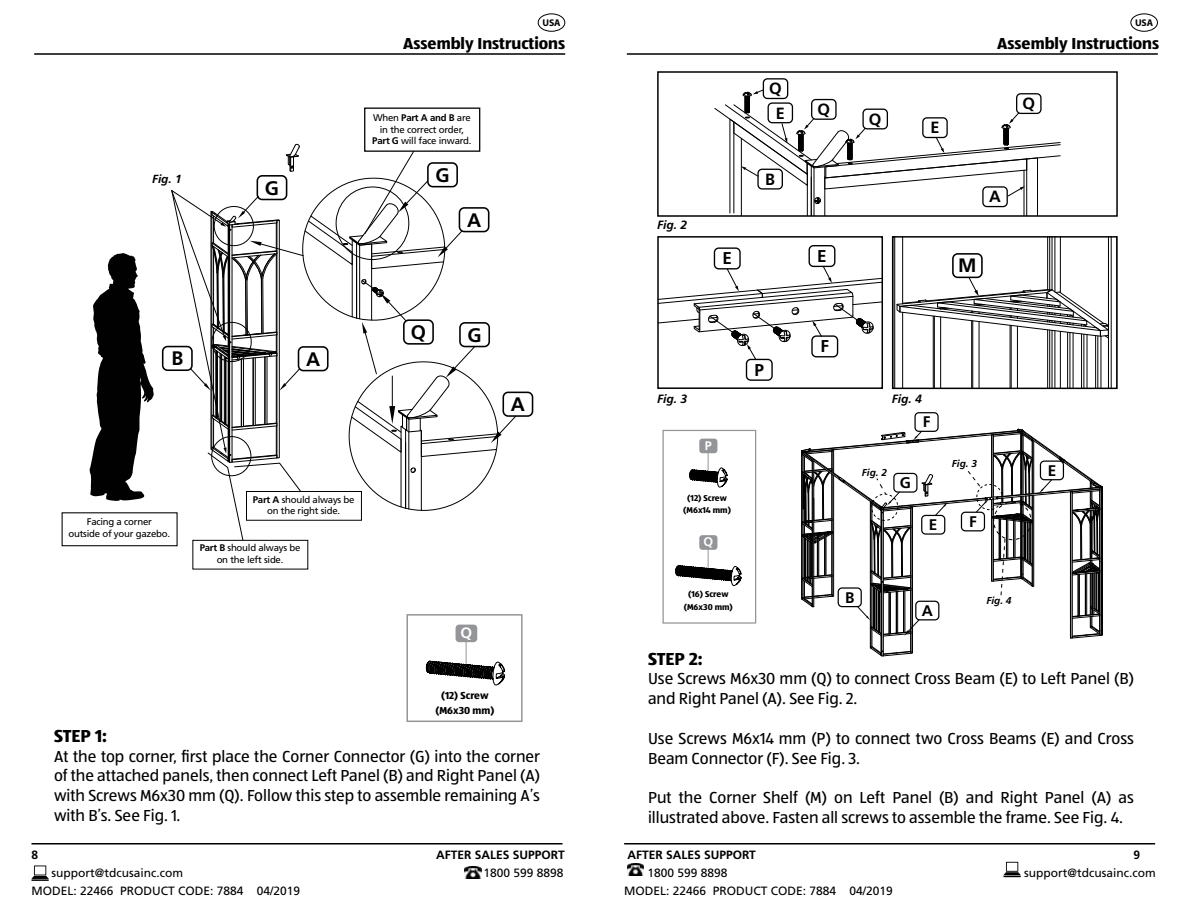
<style>
.page{position:relative;width:1188px;height:918px;background:#fff}
.page>*{position:absolute;margin:0;border:0;box-sizing:border-box;transform-origin:0 0}
.t1{font:700 19.65px "Frutiger";color:#000}
.t2{font:700 19.5px "Frutiger";color:#000}
.t3{font:700 18px "ALDISUEDOT";color:#000}
.t4{font:700 17.1px "Frutiger";color:#000}
.t5{font:16.5px/19.8px "ALDISUEDOT";color:#000}
.t6{font:700 16.5px "ALDISUEDOT";color:#000}
.t7{font:700 16.2px "Frutiger";color:#000}
.t8{font:700 15.45px "Frutiger";color:#000}
.t9{font:700 15px "Frutiger";color:#fff}
.t10{font:700 12.45px "Frutiger";color:#fff}
.t11{font:12px "Frutiger";color:#000}
.t12{font:700 12px "Frutiger";color:#000}
.t13{font:italic 700 12px "Frutiger";color:#000}
.t14{font:italic 700 11.7px "Frutiger";color:#000}
.t15{font:700 10.5px/15px "ALDISUEDOT";color:#000;text-align:center}
.t16{font:italic 700 10.05px "Frutiger";color:#000}
.t17{font:700 9.75px "Myriad Pro";color:#000}
.t18{font:9.6px/11.6px "Frutiger";letter-spacing:-.025em;color:#000;text-align:center}
.t19{font:700 8.7px/12.5px "ALDISUEDOT";color:#000;text-align:center}
.s1{font-weight:700}
</style>
<div class="page">
<hr style="left:34px;top:53px;width:531px;height:2px;background:#000">
<hr style="left:32px;top:843px;width:530px;height:1px;background:#000">
<svg style="left:31px;top:866px;width:18px;height:15px"></svg>
<img style="left:465px;top:866px;width:17px;height:13px">
<hr style="left:627px;top:53px;width:531px;height:2px;background:#000">
<hr style="left:624px;top:843px;width:531px;height:1px;background:#000">
<svg style="left:1003px;top:862px;width:18px;height:15px"></svg>
<img style="left:627px;top:863px;width:17px;height:13px">
<div style="left:538px;top:13px;width:27px;height:19px;border:1px solid #000;border-radius:50%"></div>
<div style="left:1130px;top:13px;width:28px;height:19px;border:1px solid #000;border-radius:50%"></div>
<div style="left:503px;top:392px;width:30px;height:25px;border:2px solid #000;border-radius:5px"></div>
<div style="left:162px;top:346px;width:31px;height:25px;border:2px solid #000;border-radius:5px"></div>
<div style="left:364px;top:108px;width:116px;height:44px;border:1px solid #000"></div>
<div style="left:62px;top:512px;width:116px;height:34px;border:1px solid #000"></div>
<svg style="left:89px;top:253px;width:65px;height:248px"></svg>
<svg style="left:171px;top:144px;width:351px;height:397px"></svg>
<div style="left:406px;top:614px;width:117px;height:108px;border:2px solid #939598"></div>
<div style="left:456px;top:625px;width:21px;height:17px;background:#939598;border-radius:4px"></div>
<svg style="left:426px;top:641px;width:79px;height:44px"></svg>
<div style="left:914px;top:412px;width:25px;height:20px;border:1px solid #000;border-radius:4px"></div>
<svg style="left:801px;top:427px;width:302px;height:230px"></svg>
<div style="left:663px;top:430px;width:93px;height:194px;border:1px solid #939598"></div>
<div style="left:699px;top:535px;width:18px;height:15px;background:#939598;border-radius:3px"></div>
<svg style="left:675px;top:549px;width:66px;height:37px"></svg>
<div style="left:699px;top:439px;width:18px;height:14px;background:#939598;border-radius:3px"></div>
<svg style="left:689px;top:452px;width:39px;height:35px"></svg>
<div style="left:763px;top:78px;width:25px;height:21px;border:1px solid #000;border-radius:4px"></div>
<svg style="left:714px;top:89px;width:347px;height:125px"></svg>
<div style="left:714px;top:247px;width:27px;height:23px;border:1px solid #000;border-radius:4px"></div>
<div style="left:809px;top:245px;width:26px;height:22px;border:1px solid #000;border-radius:4px"></div>
<div style="left:746px;top:359px;width:27px;height:22px;border:1px solid #000;border-radius:4px"></div>
<svg style="left:660px;top:266px;width:220px;height:95px"></svg>
<div style="left:657px;top:236px;width:226px;height:153px;border:2px solid #000"></div>
<div style="left:952px;top:253px;width:31px;height:25px;border:2px solid #000;border-radius:5px"></div>
<hr style="left:1111px;top:237px;width:1px;height:151px;background:#000">
<hr style="left:1108px;top:237px;width:1px;height:151px;background:#000">
<hr style="left:1055px;top:237px;width:1px;height:55px;background:#000">
<hr style="left:1055px;top:331px;width:1px;height:57px;background:#000">
<hr style="left:1060px;top:331px;width:1px;height:57px;background:#000">
<hr style="left:1060px;top:237px;width:1px;height:56px;background:#000">
<hr style="left:1052px;top:330px;width:1px;height:58px;background:#000">
<hr style="left:1052px;top:237px;width:1px;height:53px;background:#000">
<hr style="left:1070px;top:333px;width:1px;height:55px;background:#000">
<hr style="left:1073px;top:333px;width:1px;height:55px;background:#000">
<hr style="left:1067px;top:332px;width:1px;height:56px;background:#000">
<hr style="left:1084px;top:334px;width:1px;height:54px;background:#000">
<hr style="left:1087px;top:335px;width:1px;height:53px;background:#000">
<hr style="left:1081px;top:334px;width:1px;height:54px;background:#000">
<hr style="left:1098px;top:336px;width:1px;height:52px;background:#000">
<hr style="left:1101px;top:336px;width:1px;height:52px;background:#000">
<hr style="left:1095px;top:336px;width:1px;height:52px;background:#000">
<hr style="left:902px;top:237px;width:1px;height:67px;background:#000">
<hr style="left:902px;top:312px;width:1px;height:76px;background:#000">
<hr style="left:1011px;top:326px;width:1px;height:62px;background:#000">
<hr style="left:1010px;top:325px;width:1px;height:63px;background:#000">
<hr style="left:1017px;top:326px;width:1px;height:62px;background:#000">
<hr style="left:973px;top:321px;width:1px;height:67px;background:#000">
<hr style="left:971px;top:321px;width:1px;height:67px;background:#000">
<hr style="left:979px;top:322px;width:1px;height:66px;background:#000">
<hr style="left:934px;top:316px;width:1px;height:72px;background:#000">
<hr style="left:933px;top:316px;width:1px;height:72px;background:#000">
<hr style="left:940px;top:317px;width:1px;height:71px;background:#000">
<hr style="left:1049px;top:237px;width:1px;height:53px;background:#000">
<hr style="left:1049px;top:330px;width:1px;height:58px;background:#000">
<hr style="left:1047px;top:237px;width:1px;height:53px;background:#000">
<hr style="left:1047px;top:330px;width:1px;height:58px;background:#000">
<svg style="left:896px;top:277px;width:212px;height:62px"></svg>
<div style="left:892px;top:236px;width:226px;height:153px;border:2px solid #000"></div>
<p class="t17" style="left:542px;top:17px;width:20px">USA</p>
<p class="t17" style="left:1135px;top:17px;width:20px">USA</p>
<p class="t6" style="left:403px;top:32px;width:164px">Assembly Instructions</p>
<p class="t6" style="left:997px;top:32px;width:164px">Assembly Instructions</p>
<p class="t14" style="left:152px;top:172px;width:31px">Fig. 1</p>
<p class="t1" style="left:265px;top:176px;width:16px">G</p>
<p class="t18" style="left:372px;top:112px;width:101px">When <span class="s1">Part A and B</span> are in the correct order,<br><span class="s1">Part G</span> will face inward.</p>
<p class="t1" style="left:435px;top:163px;width:16px">G</p>
<p class="t1" style="left:467px;top:208px;width:16px">A</p>
<p class="t1" style="left:171px;top:347px;width:13px">B</p>
<p class="t1" style="left:306px;top:347px;width:16px">A</p>
<p class="t18" style="left:69px;top:516px;width:103px">Facing a corner<br>outside of your gazebo.</p>
<p class="t18" style="left:253px;top:493px;width:103px"><span class="s1">Part A</span> should always be on the right side.</p>
<p class="t18" style="left:200px;top:542px;width:102px"><span class="s1">Part B</span> should always be on the left side.</p>
<p class="t1" style="left:411px;top:320px;width:17px">Q</p>
<p class="t1" style="left:468px;top:323px;width:16px">G</p>
<p class="t1" style="left:511px;top:393px;width:16px">A</p>
<p class="t9" style="left:461px;top:624px;width:13px">Q</p>
<p class="t15" style="left:435px;top:687px;width:60px">(12) Screw (M6x30 mm)</p>
<p class="t3" style="left:54px;top:724px;width:54px">STEP 1:</p>
<p class="t5" style="left:54px;top:746px;width:488px;text-align:justify">At the top corner, first place the Corner Connector (G) into the corner of the attached panels, then connect Left Panel (B) and Right Panel (A) with Screws M6x30 mm (Q). Follow this step to assemble remaining A’s with B’s. See Fig. 1.</p>
<p class="t12" style="left:32px;top:848px;width:8px">8</p>
<p class="t12" style="left:436px;top:848px;width:130px">AFTER SALES SUPPORT</p>
<p class="t11" style="left:52px;top:866px;width:133px">support@tdcusainc.com</p>
<p class="t11" style="left:484px;top:866px;width:82px">1800 599 8898</p>
<p class="t11" style="left:32px;top:884px;width:270px">MODEL: 22466 PRODUCT CODE: 7884 04/2019</p>
<p class="t13" style="left:657px;top:217px;width:32px">Fig. 2</p>
<p class="t7" style="left:769px;top:79px;width:14px">Q</p>
<p class="t7" style="left:776px;top:103px;width:11px">E</p>
<p class="t7" style="left:818px;top:100px;width:14px">Q</p>
<p class="t7" style="left:765px;top:170px;width:11px">B</p>
<p class="t4" style="left:722px;top:248px;width:11px">E</p>
<p class="t4" style="left:817px;top:246px;width:11px">E</p>
<p class="t7" style="left:869px;top:110px;width:14px">Q</p>
<p class="t7" style="left:930px;top:118px;width:11px">E</p>
<p class="t7" style="left:1022px;top:94px;width:14px">Q</p>
<p class="t7" style="left:989px;top:187px;width:13px">A</p>
<p class="t2" style="left:958px;top:254px;width:20px">M</p>
<p class="t4" style="left:755px;top:360px;width:11px">P</p>
<p class="t4" style="left:821px;top:336px;width:10px">F</p>
<p class="t13" style="left:657px;top:391px;width:32px">Fig. 3</p>
<p class="t13" style="left:892px;top:391px;width:32px">Fig. 4</p>
<p class="t10" style="left:705px;top:438px;width:8px">P</p>
<p class="t19" style="left:683px;top:491px;width:49px">(12) Screw (M6x14 mm)</p>
<p class="t10" style="left:704px;top:534px;width:11px">Q</p>
<p class="t16" style="left:862px;top:467px;width:27px">Fig. 2</p>
<p class="t8" style="left:900px;top:474px;width:13px">G</p>
<p class="t8" style="left:923px;top:413px;width:9px">F</p>
<p class="t16" style="left:952px;top:458px;width:27px">Fig. 3</p>
<p class="t8" style="left:929px;top:516px;width:10px">E</p>
<p class="t8" style="left:969px;top:512px;width:9px">F</p>
<p class="t19" style="left:684px;top:588px;width:51px">(16) Screw (M6x30 mm)</p>
<p class="t8" style="left:845px;top:588px;width:11px">B</p>
<p class="t8" style="left:922px;top:601px;width:13px">A</p>
<p class="t16" style="left:986px;top:595px;width:27px">Fig. 4</p>
<p class="t8" style="left:1048px;top:461px;width:10px">E</p>
<p class="t3" style="left:648px;top:646px;width:56px">STEP 2:</p>
<p class="t5" style="left:648px;top:668px;width:488px">Use Screws M6x30 mm (Q) to connect Cross Beam (E) to Left Panel (B) and Right Panel (A). See Fig. 2.</p>
<p class="t5" style="left:648px;top:728px;width:487px">Use Screws M6x14 mm (P) to connect two Cross Beams (E) and Cross<br>Beam Connector (F). See Fig. 3.</p>
<p class="t5" style="left:648px;top:787px;width:487px">Put the Corner Shelf (M) on Left Panel (B) and Right Panel (A) as illustrated above. Fasten all screws to assemble the frame. See Fig. 4.</p>
<p class="t12" style="left:627px;top:848px;width:130px">AFTER SALES SUPPORT</p>
<p class="t12" style="left:1134px;top:848px;width:8px">9</p>
<p class="t11" style="left:648px;top:866px;width:82px">1800 599 8898</p>
<p class="t11" style="left:1024px;top:866px;width:133px">support@tdcusainc.com</p>
<p class="t11" style="left:624px;top:884px;width:270px">MODEL: 22466 PRODUCT CODE: 7884 04/2019</p>
</div>
